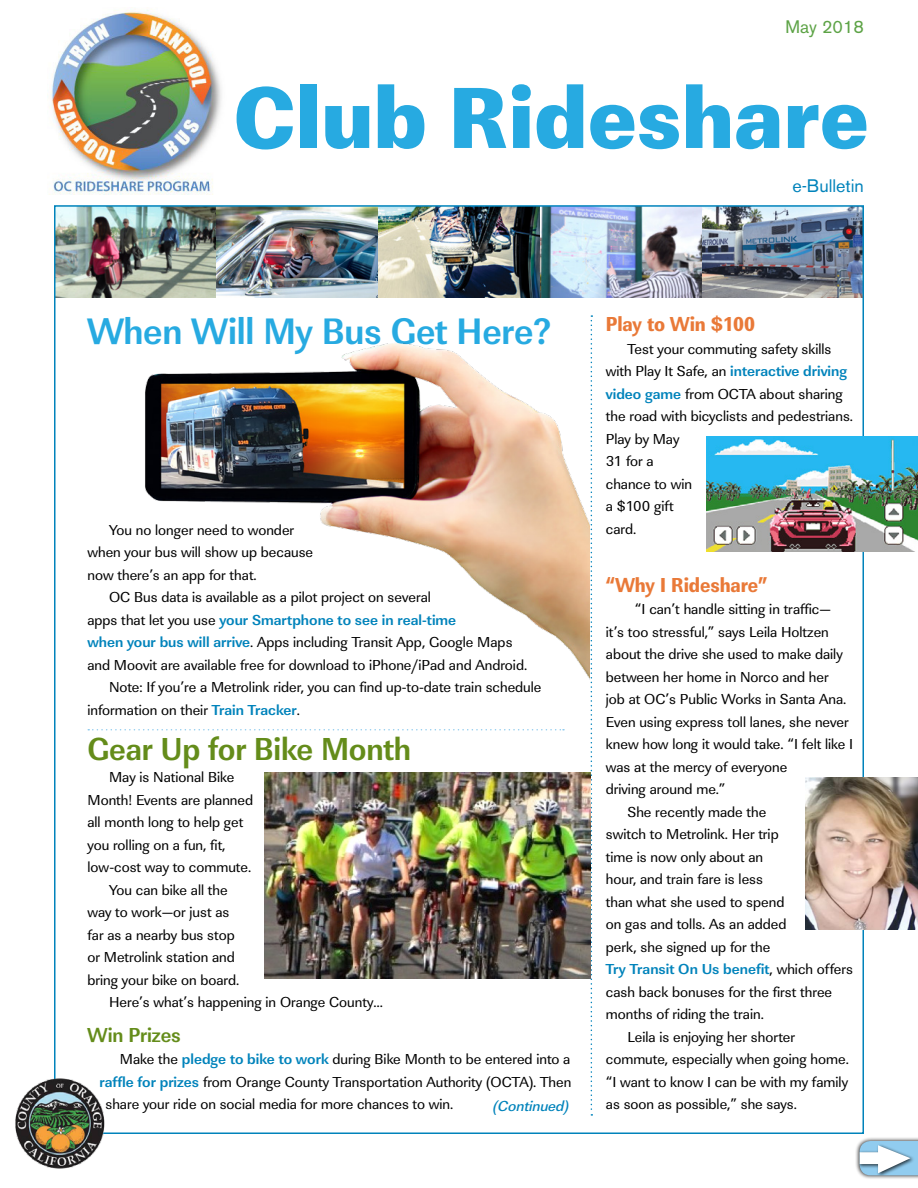
<style>
.page{position:relative;width:918px;height:1188px;background:#fff}
.page>*{position:absolute;margin:0;border:0;box-sizing:border-box;transform-origin:0 0}
.t1{font:90px "URW Linear T Ultr Bold Narr";color:#27aae1}
.t2{font:38.25px "URW Linear T Bold Narr";letter-spacing:-.005em;color:#27aae1}
.t3{font:33px "URW Linear T Bold Narr";letter-spacing:-.005em;color:#648c1a}
.t4{font:21px "URW Linear T Extr Bold Extr Narr";letter-spacing:-.005em;color:#e97938}
.t5{font:21px "URW Linear T Bold Narr";letter-spacing:-.005em;color:#648c1a}
.t6{font:18px "Akzidenz Grotesk BE";color:#0083bb}
.t7{font:18px "Akzidenz Grotesk BE";color:#5da346}
.t8{font:15px/22.5px "URW Linear T";color:#000}
.t9{font:700 15px "URW Linear T";color:#0083bb}
.t10{font:15px "URW Linear T Medi Obli";color:#0083bb}
.s1{font-weight:700;color:#0083bb}
.s2{font-weight:400;color:#000}
</style>
<div class="page">
<img style="left:590px;top:208px;width:271px;height:89px">
<img style="left:49px;top:9px;width:173px;height:186px">
<svg style="left:591px;top:315px;width:1px;height:801px"></svg>
<svg style="left:88px;top:729px;width:476px;height:1px"></svg>
<img style="left:265px;top:772px;width:326px;height:207px">
<div style="left:855px;top:1136px;width:63px;height:44px;background:#000;opacity:.75"></div>
<svg style="left:860px;top:1141px;width:58px;height:34px"></svg>
<img style="left:15px;top:1067px;width:102px;height:102px">
<img style="left:805px;top:777px;width:113px;height:152px">
<img style="left:54px;top:206px;width:536px;height:511px">
<img style="left:706px;top:436px;width:212px;height:116px">
<p class="t7" style="left:786px;top:16px;width:80px">May 2018</p>
<h1 class="t1" style="left:234px;top:62px;width:637px">Club Rideshare</h1>
<p class="t6" style="left:792px;top:175px;width:73px">e-Bulletin</p>
<h3 class="t4" style="left:606px;top:312px;width:151px">Play to Win $100</h3>
<p class="t8" style="left:606px;top:338px;width:249px;text-indent:22px">Test your commuting safety skills with Play It Safe, an <span class="s1">interactive driving video game</span> from OCTA about sharing the road with bicyclists and pedestrians.<br>Play by May<br>31 for a<br>chance to win<br>a $100 gift<br>card.</p>
<h2 class="t2" style="left:87px;top:308px;width:465px">When Will My Bus Get Here?</h2>
<p class="t8" style="left:87px;top:518px;width:227px;text-indent:22px">You no longer need to wonder when your bus will show up because now there’s an app for that.</p>
<p class="t8" style="left:109px;top:586px;width:323px">OC Bus data is available as a pilot project on several</p>
<p class="t9" style="left:87px;top:610px;width:370px"><span class="s2">apps that let you use</span> your Smartphone to see in real-time</p>
<p class="t8" style="left:87px;top:631px;width:427px"><span class="s1">when your bus will arrive</span>. Apps including Transit App, Google Maps</p>
<p class="t8" style="left:87px;top:653px;width:441px">and Moovit are available free for download to iPhone/iPad and Android.</p>
<p class="t8" style="left:109px;top:676px;width:434px">Note: If you’re a Metrolink rider, you can find up-to-date train schedule</p>
<p class="t8" style="left:87px;top:698px;width:214px">information on their <span class="s1">Train Tracker</span>.</p>
<h3 class="t3" style="left:87px;top:729px;width:325px">Gear Up for Bike Month</h3>
<p class="t8" style="left:109px;top:766px;width:127px">May is National Bike</p>
<p class="t8" style="left:87px;top:789px;width:167px">Month! Events are planned</p>
<p class="t8" style="left:87px;top:811px;width:157px">all month long to help get</p>
<p class="t8" style="left:87px;top:834px;width:140px">you rolling on a fun, fit,</p>
<p class="t8" style="left:87px;top:856px;width:165px">low-cost way to commute.</p>
<p class="t8" style="left:109px;top:879px;width:120px">You can bike all the</p>
<p class="t8" style="left:87px;top:901px;width:144px">way to work—or just as</p>
<p class="t8" style="left:87px;top:924px;width:149px">far as a nearby bus stop</p>
<p class="t8" style="left:87px;top:946px;width:149px">or Metrolink station and</p>
<p class="t8" style="left:87px;top:969px;width:154px">bring your bike on board.</p>
<p class="t8" style="left:109px;top:991px;width:275px">Here’s what’s happening in Orange County…</p>
<h3 class="t5" style="left:87px;top:1022px;width:95px">Win Prizes</h3>
<p class="t8" style="left:120px;top:1048px;width:452px">Make the <span class="s1">pledge to bike to work</span> during Bike Month to be entered into a</p>
<p class="t8" style="left:99px;top:1071px;width:473px"><span class="s1">raffle for prizes</span> from Orange County Transportation Authority (OCTA). Then</p>
<p class="t8" style="left:105px;top:1093px;width:349px">share your ride on social media for more chances to win.</p>
<h3 class="t4" style="left:606px;top:572px;width:163px">“Why I Rideshare”</h3>
<p class="t8" style="left:635px;top:598px;width:197px">“I can’t handle sitting in traffic—</p>
<p class="t8" style="left:606px;top:620px;width:225px">it’s too stressful,” says Leila Holtzen</p>
<p class="t8" style="left:606px;top:643px;width:238px">about the drive she used to make daily</p>
<p class="t8" style="left:606px;top:665px;width:224px">between her home in Norco and her</p>
<p class="t8" style="left:606px;top:688px;width:242px">job at OC’s Public Works in Santa Ana.</p>
<p class="t8" style="left:606px;top:710px;width:244px">Even using express toll lanes, she never</p>
<p class="t8" style="left:606px;top:733px;width:249px">knew how long it would take. “I felt like I</p>
<p class="t8" style="left:606px;top:755px;width:183px">was at the mercy of everyone</p>
<p class="t8" style="left:606px;top:778px;width:121px">driving around me.”</p>
<p class="t8" style="left:627px;top:800px;width:141px">She recently made the</p>
<p class="t8" style="left:606px;top:823px;width:174px">switch to Metrolink. Her trip</p>
<p class="t8" style="left:606px;top:845px;width:159px">time is now only about an</p>
<p class="t8" style="left:606px;top:868px;width:159px">hour, and train fare is less</p>
<p class="t8" style="left:606px;top:890px;width:180px">than what she used to spend</p>
<p class="t8" style="left:606px;top:913px;width:182px">on gas and tolls. As an added</p>
<p class="t8" style="left:606px;top:935px;width:166px">perk, she signed up for the</p>
<p class="t9" style="left:606px;top:960px;width:249px">Try Transit On Us benefit<span class="s2">, which offers</span></p>
<p class="t8" style="left:606px;top:980px;width:228px">cash back bonuses for the first three</p>
<p class="t8" style="left:606px;top:1003px;width:159px">months of riding the train.</p>
<p class="t8" style="left:627px;top:1025px;width:169px">Leila is enjoying her shorter</p>
<p class="t8" style="left:606px;top:1048px;width:244px">commute, especially when going home.</p>
<p class="t8" style="left:606px;top:1070px;width:244px">“I want to know I can be with my family</p>
<p class="t10" style="left:494px;top:1097px;width:77px">(Continued)</p>
<p class="t8" style="left:606px;top:1093px;width:193px">as soon as possible,” she says.</p>
</div>
